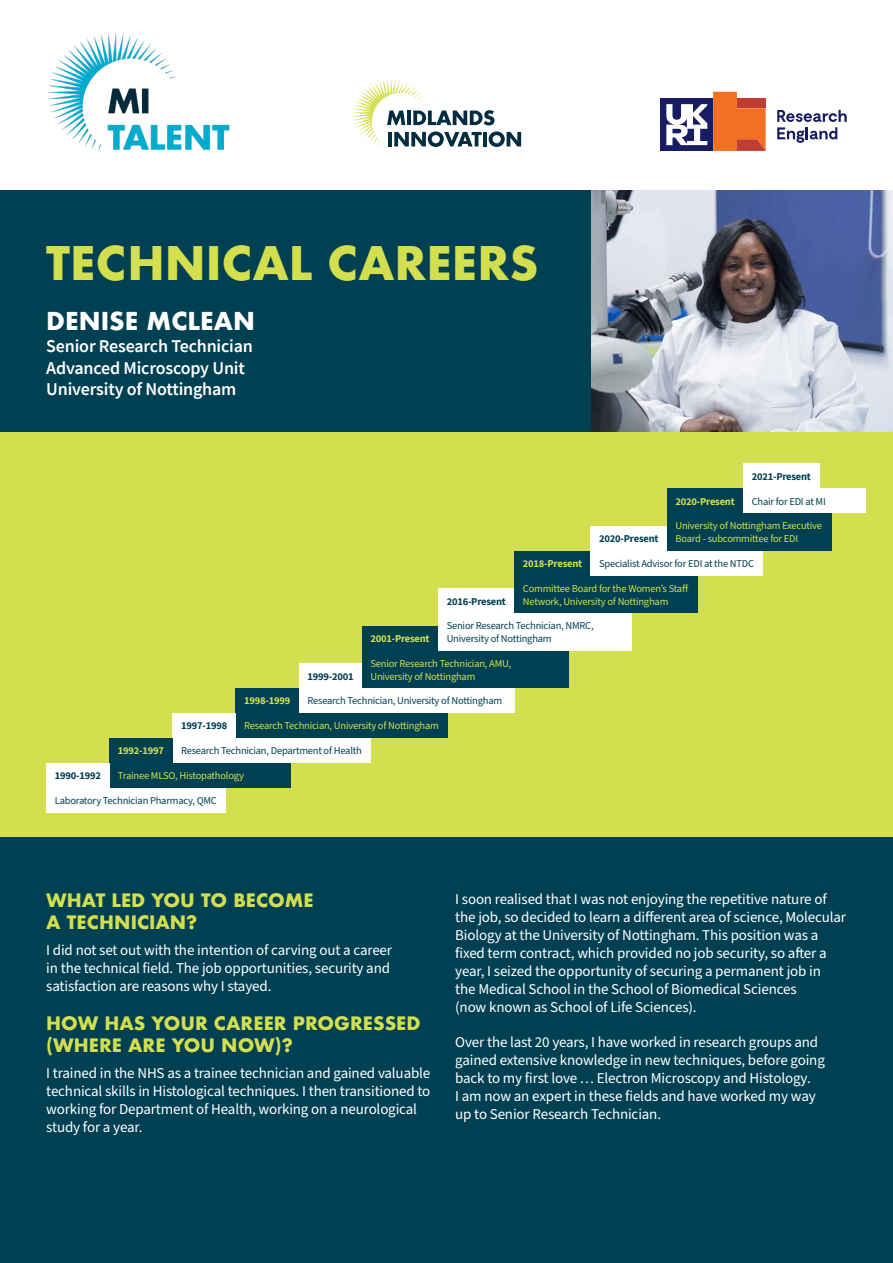
<style>
.page{position:relative;width:893px;height:1263px;background:#fff}
.page>*{position:absolute;margin:0;border:0;box-sizing:border-box;transform-origin:0 0}
.t1{font:700 45px "Futura";color:#d3df4e}
.t2{font:700 24px "Futura";color:#fff}
.t3{font:700 18px/21.6px "Futura";color:#d3df4e}
.t4{font:600 18px/21.6px "Source Sans Pro";letter-spacing:-.01em;color:#fff}
.t5{font:15px/18px "Source Sans Pro";letter-spacing:-.01em;color:#fff}
.t6{font:10.5px/12.6px "Source Sans Pro";letter-spacing:-.02em;color:#d3df4e}
.t7{font:10.5px/12.6px "Source Sans Pro";letter-spacing:-.02em;color:#004053}
.t8{font:700 10.5px "Source Sans Pro";letter-spacing:-.02em;color:#004053}
.t9{font:700 10.5px "Source Sans Pro";letter-spacing:-.02em;color:#d3df4e}
</style>
<div class="page">
<div style="left:0;top:432px;width:893px;height:406px;background:#d3df4e"></div>
<div style="left:0;top:190px;width:893px;height:242px;background:#004053"></div>
<div style="left:0;top:838px;width:893px;height:425px;background:#004053"></div>
<svg style="left:352px;top:78px;width:169px;height:69px"></svg>
<svg style="left:777px;top:110px;width:70px;height:33px"></svg>
<div style="left:661px;top:98px;width:52px;height:53px;background:#181d63"></div>
<svg style="left:666px;top:104px;width:41px;height:41px"></svg>
<svg style="left:713px;top:92px;width:53px;height:59px;background:#ea6f33"></svg>
<img style="left:47px;top:33px;width:182px;height:118px">
<img style="left:592px;top:190px;width:301px;height:242px">
<div style="left:46px;top:788px;width:179px;height:24px;background:#fff"></div>
<div style="left:109px;top:763px;width:181px;height:25px;background:#004053"></div>
<div style="left:236px;top:713px;width:211px;height:25px;background:#004053"></div>
<div style="left:46px;top:763px;width:63px;height:25px;background:#fff"></div>
<div style="left:109px;top:738px;width:64px;height:25px;background:#004053"></div>
<div style="left:236px;top:688px;width:63px;height:25px;background:#004053"></div>
<div style="left:173px;top:738px;width:197px;height:25px;background:#fff"></div>
<div style="left:173px;top:713px;width:63px;height:25px;background:#fff"></div>
<div style="left:299px;top:688px;width:216px;height:25px;background:#fff"></div>
<div style="left:299px;top:663px;width:63px;height:25px;background:#fff"></div>
<div style="left:438px;top:588px;width:76px;height:25px;background:#fff"></div>
<div style="left:591px;top:526px;width:76px;height:25px;background:#fff"></div>
<div style="left:743px;top:463px;width:76px;height:25px;background:#fff"></div>
<div style="left:362px;top:650px;width:207px;height:38px;background:#004053"></div>
<div style="left:514px;top:575px;width:184px;height:38px;background:#004053"></div>
<div style="left:667px;top:513px;width:164px;height:38px;background:#004053"></div>
<div style="left:362px;top:626px;width:76px;height:24px;background:#004053"></div>
<div style="left:514px;top:551px;width:77px;height:24px;background:#004053"></div>
<div style="left:667px;top:488px;width:76px;height:25px;background:#004053"></div>
<div style="left:438px;top:613px;width:194px;height:37px;background:#fff"></div>
<div style="left:591px;top:551px;width:172px;height:24px;background:#fff"></div>
<div style="left:743px;top:488px;width:122px;height:25px;background:#fff"></div>
<h1 class="t1" style="left:46px;top:231px;width:494px">TECHNICAL CAREERS</h1>
<h2 class="t2" style="left:46px;top:304px;width:210px">DENISE MCLEAN</h2>
<p class="t4" style="left:46px;top:335px;width:208px">Senior Research Technician<br>Advanced Microscopy Unit<br>University of Nottingham</p>
<p class="t9" style="left:523px;top:556px;width:61px">2018-Present</p>
<p class="t8" style="left:599px;top:531px;width:61px">2020-Present</p>
<p class="t9" style="left:675px;top:494px;width:61px">2020-Present</p>
<p class="t8" style="left:752px;top:469px;width:61px">2021-Present</p>
<p class="t7" style="left:752px;top:495px;width:76px">Chair for EDI at MI</p>
<p class="t6" style="left:675px;top:520px;width:148px">University of Nottingham Executive<br>Board - subcommittee for EDI</p>
<p class="t7" style="left:599px;top:557px;width:156px">Specialist Advisor for EDI at the NTDC</p>
<p class="t8" style="left:55px;top:768px;width:48px">1990-1992</p>
<p class="t9" style="left:118px;top:744px;width:48px">1992-1997</p>
<p class="t8" style="left:181px;top:719px;width:48px">1997-1998</p>
<p class="t9" style="left:244px;top:694px;width:48px">1998-1999</p>
<p class="t8" style="left:307px;top:669px;width:48px">1999-2001</p>
<p class="t9" style="left:370px;top:631px;width:61px">2001-Present</p>
<p class="t8" style="left:447px;top:594px;width:61px">2016-Present</p>
<p class="t6" style="left:523px;top:582px;width:167px">Committee Board for the Women’s Staff<br>Network, University of Nottingham</p>
<p class="t7" style="left:447px;top:620px;width:149px">Senior Research Technician, NMRC,<br>University of Nottingham</p>
<p class="t6" style="left:370px;top:657px;width:142px">Senior Research Technician, AMU,<br>University of Nottingham</p>
<p class="t7" style="left:307px;top:695px;width:196px">Research Technician, University of Nottingham</p>
<p class="t6" style="left:244px;top:720px;width:196px">Research Technician, University of Nottingham</p>
<p class="t7" style="left:181px;top:745px;width:182px">Research Technician, Department of Health</p>
<p class="t6" style="left:118px;top:770px;width:128px">Trainee MLSO, Histopathology</p>
<p class="t7" style="left:55px;top:794px;width:164px">Laboratory Technician Pharmacy, QMC</p>
<p class="t3" style="left:46px;top:890px;width:269px">WHAT LED YOU TO BECOME<br>A TECHNICIAN?</p>
<p class="t5" style="left:46px;top:942px;width:347px">I did not set out with the intention of carving out a career in the technical field. The job opportunities, security and satisfaction are reasons why I stayed.</p>
<p class="t3" style="left:46px;top:1012px;width:376px">HOW HAS YOUR CAREER PROGRESSED (WHERE ARE YOU NOW)?</p>
<p class="t5" style="left:46px;top:1065px;width:386px">I trained in the NHS as a trainee technician and gained valuable technical skills in Histological techniques. I then transitioned to working for Department of Health, working on a neurological study for a year.</p>
<p class="t5" style="left:455px;top:890px;width:392px">I soon realised that I was not enjoying the repetitive nature of the job, so decided to learn a different area of science, Molecular Biology at the University of Nottingham. This position was a fixed term contract, which provided no job security, so after a year, I seized the opportunity of securing a permanent job in<br>the Medical School in the School of Biomedical Sciences<br>(now known as School of Life Sciences).</p>
<p class="t5" style="left:455px;top:1033px;width:371px">Over the last 20 years, I have worked in research groups and gained extensive knowledge in new techniques, before going back to my first love … Electron Microscopy and Histology.<br>I am now an expert in these fields and have worked my way up to Senior Research Technician.</p>
</div>
